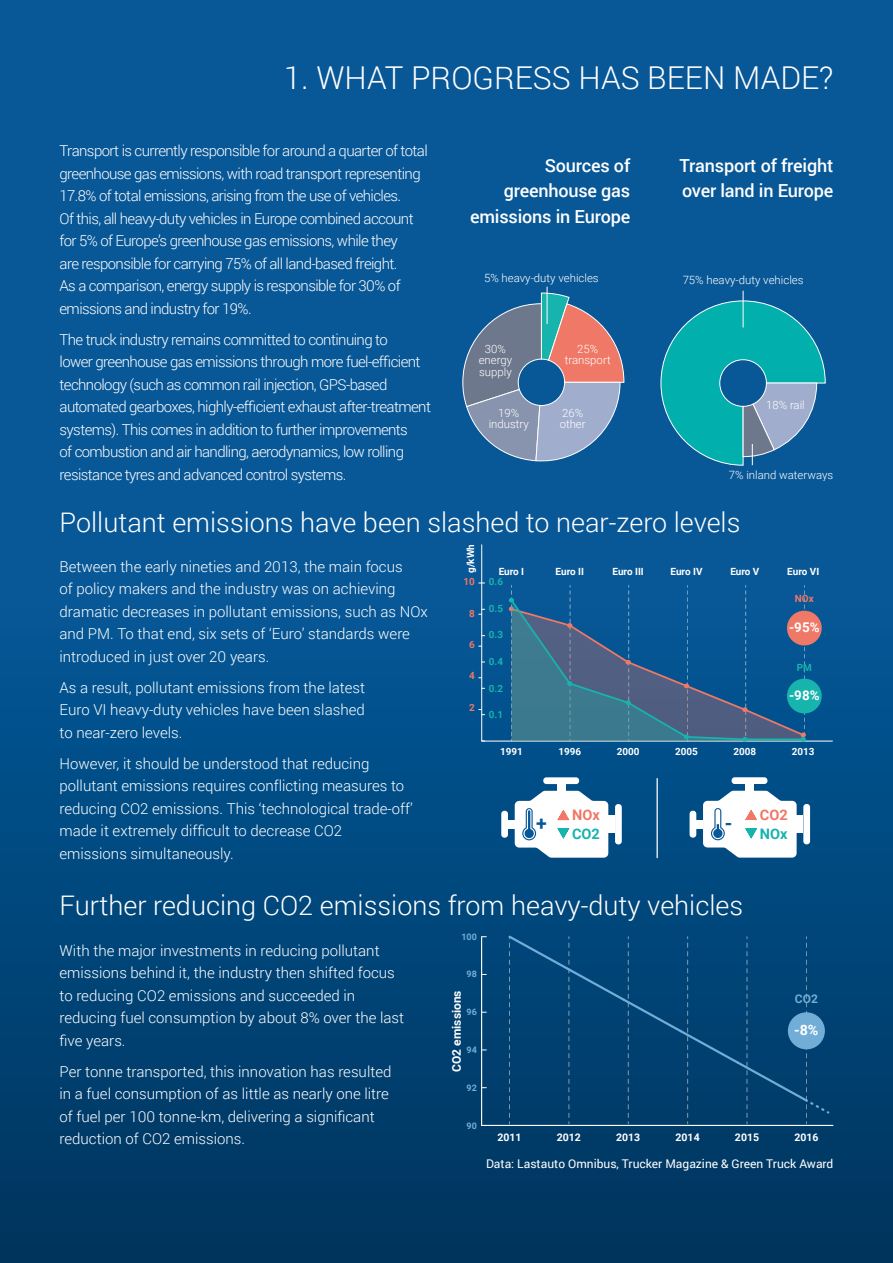
<style>
.page{position:relative;width:893px;height:1263px;background:#fff}
.page>*{position:absolute;margin:0;border:0;box-sizing:border-box;transform-origin:0 0}
.t1{font:300 31.5px "Roboto";color:#fff}
.t2{font:300 27px "Roboto";color:#fff}
.t3{font:700 19.5px "Roboto";color:#085797}
.t4{font:500 18px/25.5px "Roboto";letter-spacing:-.01em;color:#fff;text-align:right}
.t5{font:300 15px/22.5px "Roboto";letter-spacing:-.01em;color:#fff}
.t6{font:300 15px/22.5px "Roboto";letter-spacing:-.04em;color:#fff}
.t7{font:700 14.55px "Roboto";color:#17b3ad}
.t8{font:700 14.55px "Roboto";color:#ef7866}
.t9{font:700 14.25px "Roboto";color:#fff}
.t10{font:700 13.35px "Roboto";color:#fff}
.t11{font:12px "Roboto";color:#fff}
.t12{font:700 12px "Roboto";color:#fff}
.t13{font:700 12px "Roboto";color:#72add7}
.t14{font:300 11.4px/11.4px "Roboto";color:#fff;text-align:center}
.t15{font:700 10.5px "Roboto";color:#fff}
.t16{font:700 9.9px "Roboto";color:#fff}
.t17{font:700 9.9px "Roboto";color:#17b3ad}
.t18{font:700 9.9px "Roboto";color:#ef7866}
.t19{font:700 9px "Roboto";color:#72add7}
</style>
<div class="page">
<div style="left:0;top:0;width:893px;height:1263px;background:linear-gradient(to bottom,#0a60a6,#003d6a)"></div>
<svg style="left:462px;top:292px;width:163px;height:169px;background:#6c809e"></svg>
<hr style="left:547px;top:287px;width:1px;height:37px;background:#fff">
<hr style="left:743px;top:291px;width:1px;height:36px;background:#fff">
<svg style="left:660px;top:300px;width:166px;height:166px;background:#1e93a9"></svg>
<svg style="left:481px;top:544px;width:352px;height:198px;background:#095896"></svg>
<div style="left:787px;top:611px;width:35px;height:34px;background:#ef7866;border-radius:50%"></div>
<div style="left:787px;top:679px;width:35px;height:34px;background:#17b3ad;border-radius:50%"></div>
<svg style="left:509px;top:585px;width:297px;height:157px;background:#26618f"></svg>
<svg style="left:479px;top:609px;width:6px;height:6px"></svg>
<svg style="left:479px;top:709px;width:6px;height:6px"></svg>
<div style="left:501px;top:811px;width:7px;height:27px;background:#fff;border-radius:3px"></div>
<div style="left:508px;top:820px;width:7px;height:9px;background:#fff"></div>
<div style="left:543px;top:777px;width:36px;height:7px;background:#fff;border-radius:3px"></div>
<div style="left:557px;top:784px;width:9px;height:7px;background:#fff"></div>
<div style="left:615px;top:804px;width:7px;height:40px;background:#fff;border-radius:3px"></div>
<div style="left:608px;top:815px;width:7px;height:18px;background:#fff"></div>
<div style="left:690px;top:811px;width:6px;height:27px;background:#fff;border-radius:3px"></div>
<div style="left:696px;top:820px;width:7px;height:9px;background:#fff"></div>
<div style="left:732px;top:777px;width:35px;height:7px;background:#fff;border-radius:3px"></div>
<div style="left:745px;top:784px;width:9px;height:7px;background:#fff"></div>
<div style="left:803px;top:804px;width:7px;height:40px;background:#fff;border-radius:3px"></div>
<div style="left:797px;top:815px;width:6px;height:18px;background:#fff"></div>
<hr style="left:657px;top:778px;width:1px;height:80px;background:#fff">
<svg style="left:515px;top:791px;width:93px;height:67px"></svg>
<svg style="left:703px;top:791px;width:94px;height:67px"></svg>
<hr style="left:481px;top:937px;width:1px;height:188px;background:#fff">
<hr style="left:482px;top:1125px;width:351px;height:1px;background:#fff">
<svg style="left:506px;top:934px;width:323px;height:190px;background:#044575"></svg>
<h1 class="t1" style="left:284px;top:56px;width:551px">1. WHAT PROGRESS HAS BEEN MADE?</h1>
<p class="t6" style="left:60px;top:139px;width:370px">Transport is currently responsible for around a quarter of total greenhouse gas emissions, with road transport representing 17.8% of total emissions, arising from the use of vehicles.<br>Of this, all heavy-duty vehicles in Europe combined account for 5% of Europe’s greenhouse gas emissions, while they<br>are responsible for carrying 75% of all land-based freight.<br>As a comparison, energy supply is responsible for 30% of emissions and industry for 19%.</p>
<p class="t6" style="left:60px;top:327px;width:373px">The truck industry remains committed to continuing to<br>lower greenhouse gas emissions through more fuel-efficient technology (such as common rail injection, GPS-based automated gearboxes, highly-efficient exhaust after-treatment systems). This comes in addition to further improvements<br>of combustion and air handling, aerodynamics, low rolling resistance tyres and advanced control systems.</p>
<p class="t4" style="left:470px;top:152px;width:162px">Sources of greenhouse gas emissions in Europe</p>
<p class="t4" style="left:679px;top:152px;width:155px;text-align:left">Transport of freight over land in Europe</p>
<p class="t14" style="left:484px;top:272px;width:116px">5% heavy-duty vehicles</p>
<p class="t14" style="left:479px;top:342px;width:35px">30% energy supply</p>
<p class="t14" style="left:565px;top:342px;width:47px">25% transport</p>
<p class="t14" style="left:489px;top:407px;width:42px">19% industry</p>
<p class="t14" style="left:560px;top:407px;width:28px;text-align:left">26% other</p>
<p class="t14" style="left:683px;top:274px;width:122px">75% heavy-duty vehicles</p>
<p class="t14" style="left:766px;top:399px;width:40px">18% rail</p>
<p class="t14" style="left:729px;top:469px;width:106px">7% inland waterways</p>
<h2 class="t2" style="left:60px;top:504px;width:682px">Pollutant emissions have been slashed to near-zero levels</h2>
<p class="t5" style="left:60px;top:554px;width:370px">Between the early nineties and 2013, the main focus<br>of policy makers and the industry was on achieving dramatic decreases in pollutant emissions, such as NOx and PM. To that end, six sets of ‘Euro’ standards were introduced in just over 20 years.</p>
<p class="t5" style="left:60px;top:675px;width:307px;text-align:justify">As a result, pollutant emissions from the latest Euro VI heavy-duty vehicles have been slashed to near-zero levels.</p>
<p class="t5" style="left:60px;top:751px;width:355px">However, it should be understood that reducing pollutant emissions requires conflicting measures to reducing CO2 emissions. This ‘technological trade-off’ made it extremely difficult to decrease CO2 emissions simultaneously.</p>
<p class="t16" style="left:464px;top:573px;width:30px;rotate:-90deg">g/kWh</p>
<p class="t18" style="left:463px;top:575px;width:13px">10</p>
<p class="t18" style="left:469px;top:606px;width:7px">8</p>
<p class="t18" style="left:469px;top:638px;width:7px">6</p>
<p class="t18" style="left:469px;top:669px;width:7px">4</p>
<p class="t18" style="left:469px;top:700px;width:7px">2</p>
<p class="t16" style="left:499px;top:564px;width:27px">Euro I</p>
<p class="t17" style="left:489px;top:575px;width:16px">0.6</p>
<p class="t17" style="left:489px;top:601px;width:16px">0.5</p>
<p class="t17" style="left:489px;top:628px;width:16px">0.3</p>
<p class="t17" style="left:489px;top:654px;width:16px">0.4</p>
<p class="t17" style="left:489px;top:681px;width:16px">0.2</p>
<p class="t17" style="left:489px;top:707px;width:16px">0.1</p>
<p class="t16" style="left:500px;top:744px;width:24px">1991</p>
<p class="t16" style="left:556px;top:564px;width:30px">Euro II</p>
<p class="t16" style="left:612px;top:564px;width:33px">Euro III</p>
<p class="t16" style="left:558px;top:744px;width:24px">1996</p>
<p class="t16" style="left:617px;top:744px;width:24px">2000</p>
<h3 class="t3" style="left:536px;top:809px;width:12px">+</h3>
<p class="t8" style="left:572px;top:805px;width:29px">NOx</p>
<p class="t7" style="left:572px;top:823px;width:29px">CO2</p>
<p class="t16" style="left:671px;top:564px;width:33px">Euro IV</p>
<p class="t16" style="left:675px;top:744px;width:24px">2005</p>
<p class="t16" style="left:730px;top:564px;width:31px">Euro V</p>
<p class="t16" style="left:733px;top:744px;width:24px">2008</p>
<p class="t16" style="left:787px;top:564px;width:33px">Euro VI</p>
<p class="t18" style="left:795px;top:592px;width:20px">NOx</p>
<p class="t10" style="left:789px;top:618px;width:32px">-95%</p>
<p class="t17" style="left:797px;top:661px;width:17px">PM</p>
<p class="t10" style="left:789px;top:686px;width:32px">-98%</p>
<p class="t16" style="left:792px;top:744px;width:24px">2013</p>
<h3 class="t3" style="left:725px;top:809px;width:9px">-</h3>
<p class="t8" style="left:760px;top:805px;width:29px">CO2</p>
<p class="t7" style="left:760px;top:823px;width:29px">NOx</p>
<h2 class="t2" style="left:60px;top:887px;width:685px">Further reducing CO2 emissions from heavy-duty vehicles</h2>
<p class="t5" style="left:60px;top:938px;width:346px">With the major investments in reducing pollutant emissions behind it, the industry then shifted focus to reducing CO2 emissions and succeeded in reducing fuel consumption by about 8% over the last five years.</p>
<p class="t5" style="left:60px;top:1059px;width:333px">Per tonne transported, this innovation has resulted in a fuel consumption of as little as nearly one litre of fuel per 100 tonne-km, delivering a significant reduction of CO2 emissions.</p>
<p class="t19" style="left:461px;top:930px;width:17px">100</p>
<p class="t19" style="left:467px;top:968px;width:12px">98</p>
<p class="t19" style="left:467px;top:1006px;width:12px">96</p>
<p class="t19" style="left:467px;top:1044px;width:12px">94</p>
<p class="t12" style="left:448px;top:1072px;width:83px;rotate:-90deg">CO2 emissions</p>
<p class="t19" style="left:467px;top:1081px;width:12px">92</p>
<p class="t19" style="left:467px;top:1119px;width:12px">90</p>
<p class="t13" style="left:795px;top:990px;width:25px">CO2</p>
<p class="t9" style="left:794px;top:1020px;width:26px">-8%</p>
<p class="t15" style="left:497px;top:1130px;width:26px">2011</p>
<p class="t15" style="left:557px;top:1130px;width:26px">2012</p>
<p class="t15" style="left:616px;top:1130px;width:26px">2013</p>
<p class="t15" style="left:676px;top:1130px;width:26px">2014</p>
<p class="t15" style="left:735px;top:1130px;width:26px">2015</p>
<p class="t15" style="left:794px;top:1130px;width:26px">2016</p>
<p class="t11" style="left:486px;top:1155px;width:349px">Data: Lastauto Omnibus, Trucker Magazine &amp; Green Truck Award</p>
</div>
